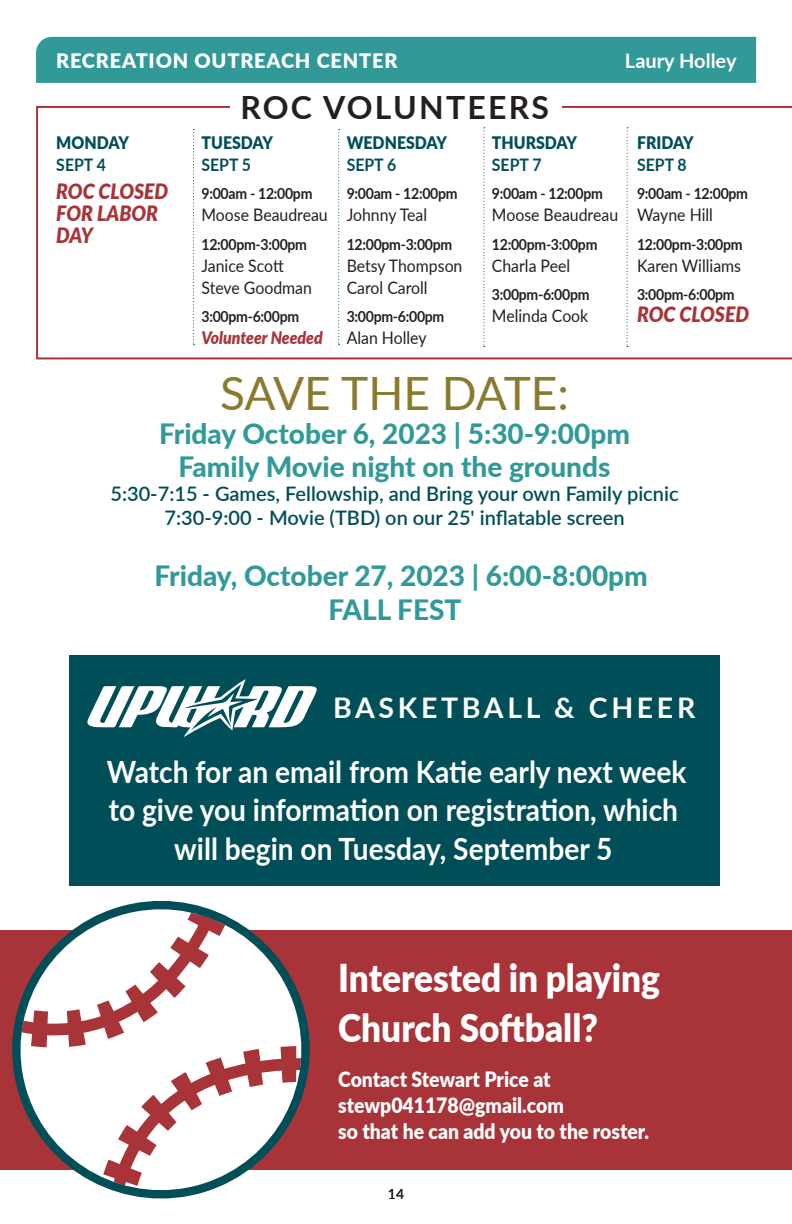
<style>
.page{position:relative;width:792px;height:1224px;background:#fff}
.page>*{position:absolute;margin:0;border:0;box-sizing:border-box;transform-origin:0 0}
.t1{font:46px "Lato";letter-spacing:-.005em;color:#897a2e}
.t2{font:900 38.4px/50px "Lato";color:#fff;scale:.92 1}
.t3{font:700 32px "Lato";letter-spacing:.07em;color:#231f20}
.t4{font:700 30.8px/38.4px "Lato";color:#fff;text-align:center;scale:.92 1}
.t5{font:700 28.4px "Lato";letter-spacing:.13em;color:#fff}
.t6{font:800 28px/33.6px "Lato";color:#329999;text-align:center}
.t7{font:900 21.2px/26px "Lato";color:#fff;scale:.92 1}
.t8{font:italic 900 21.2px/22px "Lato";color:#a83439;scale:.92 1}
.t9{font:600 20px/24px "Lato";color:#004e58;text-align:center}
.t10{font:900 20px "Lato";letter-spacing:.04em;color:#fff}
.t11{font:700 20px "Lato";color:#fff}
.t12{font:17.2px/22px "Lato";color:#231f20;scale:.92 1}
.t13{font:900 17.2px "Lato";color:#004e58;scale:.92 1}
.t14{font:700 17.2px "Lato";color:#004e58;scale:.92 1}
.t15{font:italic 900 17.2px "Lato";color:#a83439;scale:.92 1}
.t16{font:700 15.4px "Lato";letter-spacing:-.02em;color:#231f20;scale:.92 1}
.t17{font:14px "Lato";color:#231f20}
</style>
<div class="page">
<div style="left:0;top:930px;width:792px;height:239px;background:#a83439"></div>
<svg style="left:36px;top:106px;width:756px;height:254px"></svg>
<svg style="left:193px;top:129px;width:2px;height:216px"></svg>
<svg style="left:483px;top:127px;width:2px;height:220px"></svg>
<svg style="left:338px;top:129px;width:2px;height:216px"></svg>
<svg style="left:627px;top:127px;width:1px;height:220px"></svg>
<div style="left:69px;top:655px;width:651px;height:231px;background:#004e58"></div>
<svg style="left:87px;top:679px;width:230px;height:58px"></svg>
<svg style="left:0;top:901px;width:323px;height:298px"></svg>
<div style="left:36px;top:37px;width:720px;height:46px;background:#329999"></div>
<p class="t10" style="left:56px;top:46px;width:343px">RECREATION OUTREACH CENTER</p>
<p class="t11" style="left:625px;top:46px;width:113px">Laury Holley</p>
<p class="t13" style="left:56px;top:130px;width:81px">MONDAY</p>
<p class="t14" style="left:56px;top:152px;width:55px">SEPT 4</p>
<h3 class="t8" style="left:56px;top:180px;width:123px">ROC CLOSED<br>FOR LABOR<br>DAY</h3>
<h3 class="t3" style="left:240px;top:84px;width:310px">ROC VOLUNTEERS</h3>
<p class="t13" style="left:202px;top:130px;width:79px">TUESDAY</p>
<p class="t14" style="left:202px;top:152px;width:55px">SEPT 5</p>
<p class="t16" style="left:202px;top:182px;width:122px">9:00am - 12:00pm</p>
<p class="t12" style="left:202px;top:203px;width:139px">Moose Beaudreau</p>
<p class="t16" style="left:202px;top:233px;width:116px">12:00pm-3:00pm</p>
<p class="t12" style="left:202px;top:254px;width:122px">Janice Scott<br>Steve Goodman</p>
<p class="t16" style="left:202px;top:305px;width:108px">3:00pm-6:00pm</p>
<p class="t15" style="left:202px;top:324px;width:133px">Volunteer Needed</p>
<p class="t13" style="left:347px;top:130px;width:111px">WEDNESDAY</p>
<p class="t14" style="left:347px;top:152px;width:55px">SEPT 6</p>
<p class="t16" style="left:347px;top:182px;width:122px">9:00am - 12:00pm</p>
<p class="t12" style="left:347px;top:203px;width:89px">Johnny Teal</p>
<p class="t16" style="left:347px;top:233px;width:116px">12:00pm-3:00pm</p>
<p class="t12" style="left:347px;top:254px;width:127px">Betsy Thompson<br>Carol Caroll</p>
<p class="t16" style="left:347px;top:305px;width:108px">3:00pm-6:00pm</p>
<p class="t12" style="left:347px;top:326px;width:88px">Alan Holley</p>
<p class="t13" style="left:492px;top:130px;width:94px">THURSDAY</p>
<p class="t14" style="left:492px;top:152px;width:55px">SEPT 7</p>
<p class="t16" style="left:492px;top:182px;width:122px">9:00am - 12:00pm</p>
<p class="t12" style="left:492px;top:203px;width:139px">Moose Beaudreau</p>
<p class="t16" style="left:492px;top:233px;width:116px">12:00pm-3:00pm</p>
<p class="t12" style="left:492px;top:254px;width:87px">Charla Peel</p>
<p class="t16" style="left:492px;top:283px;width:108px">3:00pm-6:00pm</p>
<p class="t12" style="left:492px;top:304px;width:106px">Melinda Cook</p>
<p class="t13" style="left:637px;top:130px;width:63px">FRIDAY</p>
<p class="t14" style="left:637px;top:152px;width:55px">SEPT 8</p>
<p class="t16" style="left:637px;top:182px;width:122px">9:00am - 12:00pm</p>
<p class="t12" style="left:637px;top:203px;width:84px">Wayne Hill</p>
<p class="t16" style="left:637px;top:233px;width:116px">12:00pm-3:00pm</p>
<p class="t12" style="left:637px;top:254px;width:115px">Karen Williams</p>
<p class="t16" style="left:637px;top:283px;width:108px">3:00pm-6:00pm</p>
<h3 class="t8" style="left:637px;top:302px;width:123px">ROC CLOSED</h3>
<h1 class="t1" style="left:220px;top:361px;width:350px">SAVE THE DATE:</h1>
<h3 class="t6" style="left:159px;top:416px;width:472px">Friday October 6, 2023 | 5:30-9:00pm<br>Family Movie night on the grounds</h3>
<p class="t9" style="left:110px;top:481px;width:570px">5:30-7:15 - Games, Fellowship, and Bring your own Family picnic<br>7:30-9:00 - Movie (TBD) on our 25' inflatable screen</p>
<h3 class="t6" style="left:154px;top:558px;width:495px">Friday, October 27, 2023 | 6:00-8:00pm<br>FALL FEST</h3>
<h3 class="t5" style="left:333px;top:686px;width:364px">BASKETBALL &amp; CHEER</h3>
<h3 class="t4" style="left:107px;top:751px;width:632px">Watch for an email from Katie early next week to give you information on registration, which will begin on Tuesday, September 5</h3>
<h2 class="t2" style="left:338px;top:952px;width:351px">Interested in playing<br>Church Softball?</h2>
<h3 class="t7" style="left:338px;top:1066px;width:339px">Contact Stewart Price at stewp041178@gmail.com<br>so that he can add you to the roster.</h3>
<p class="t17" style="left:388px;top:1184px;width:18px">14</p>
</div>
